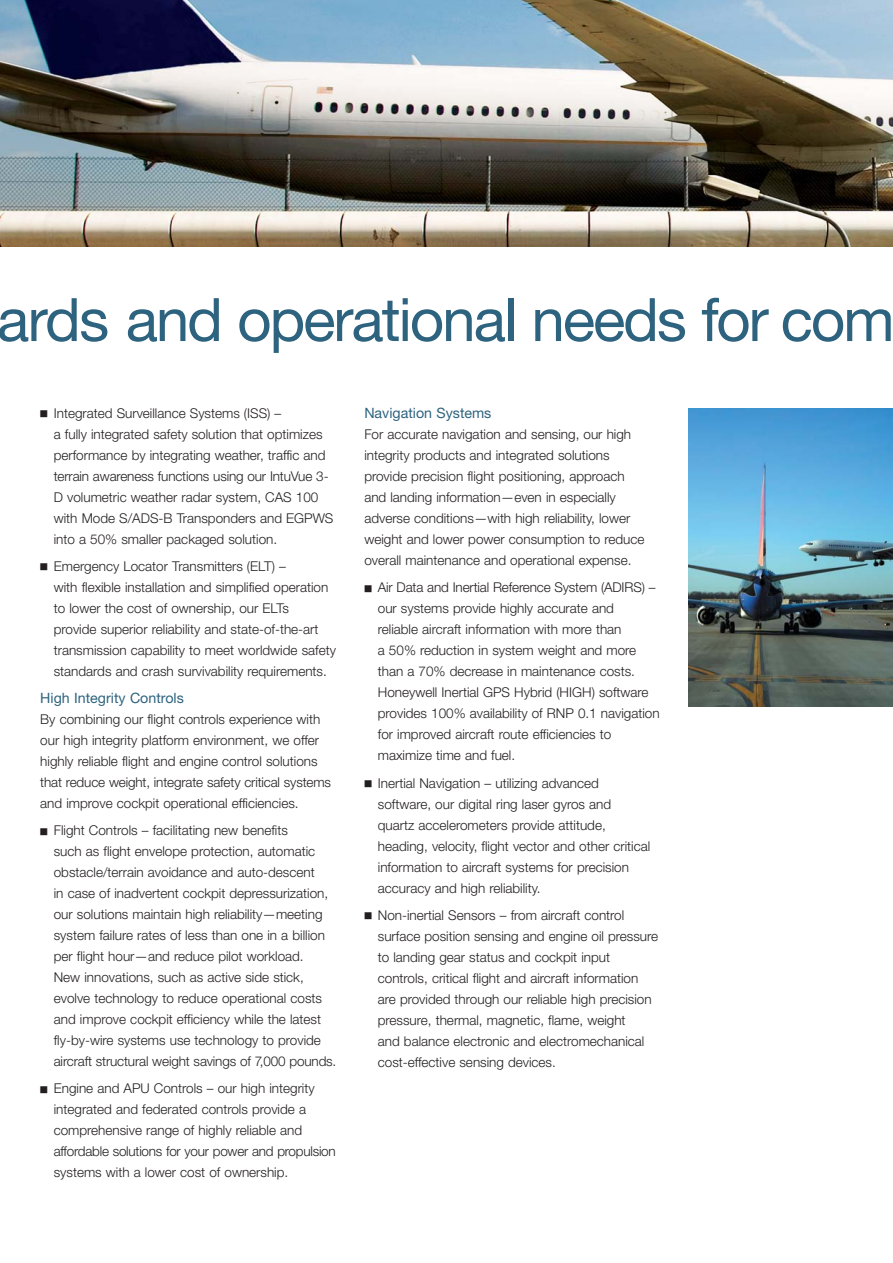
<style>
.page{position:relative;width:893px;height:1263px;background:#fff}
.page>*{position:absolute;margin:0;border:0;box-sizing:border-box;transform-origin:0 0}
.t1{font:60px "Helvetica Neue";letter-spacing:-.035em;color:#2d637f}
.t2{font:14.25px "Helvetica Neue";color:#2d637f}
.t3{font:300 13.5px/21px "Helvetica Neue";color:#231f20}
</style>
<div class="page">
<img style="left:0;top:0;width:892px;height:247px">
<img style="left:688px;top:408px;width:204px;height:299px">
<h1 class="t1" style="left:-3px;top:298px;width:899px">ards and operational needs for com</h1>
<p class="t3" style="left:54px;top:404px;width:281px;text-indent:-14px">■ Integrated Surveillance Systems (ISS) –<br>a fully integrated safety solution that optimizes performance by integrating weather, traffic and terrain awareness functions using our IntuVue 3- D volumetric weather radar system, CAS 100 with Mode S/ADS-B Transponders and EGPWS into a 50% smaller packaged solution.</p>
<p class="t3" style="left:54px;top:557px;width:284px;text-indent:-14px">■ Emergency Locator Transmitters (ELT) –<br>with flexible installation and simplified operation to lower the cost of ownership, our ELTs<br>provide superior reliability and state-of-the-art transmission capability to meet worldwide safety standards and crash survivability requirements.</p>
<p class="t2" style="left:40px;top:693px;width:145px">High Integrity Controls</p>
<p class="t3" style="left:40px;top:710px;width:292px">By combining our flight controls experience with our high integrity platform environment, we offer highly reliable flight and engine control solutions that reduce weight, integrate safety critical systems and improve cockpit operational efficiencies.</p>
<p class="t3" style="left:54px;top:821px;width:284px;text-indent:-14px">■ Flight Controls – facilitating new benefits<br>such as flight envelope protection, automatic obstacle/terrain avoidance and auto-descent<br>in case of inadvertent cockpit depressurization, our solutions maintain high reliability—meeting system failure rates of less than one in a billion per flight hour—and reduce pilot workload.<br>New innovations, such as active side stick, evolve technology to reduce operational costs and improve cockpit efficiency while the latest fly-by-wire systems use technology to provide aircraft structural weight savings of 7,000 pounds.</p>
<p class="t3" style="left:54px;top:1079px;width:283px;text-indent:-14px">■ Engine and APU Controls – our high integrity integrated and federated controls provide a comprehensive range of highly reliable and affordable solutions for your power and propulsion systems with a lower cost of ownership.</p>
<p class="t2" style="left:364px;top:408px;width:129px">Navigation Systems</p>
<p class="t3" style="left:364px;top:425px;width:282px">For accurate navigation and sensing, our high integrity products and integrated solutions provide precision flight positioning, approach and landing information—even in especially adverse conditions—with high reliability, lower weight and lower power consumption to reduce overall maintenance and operational expense.</p>
<p class="t3" style="left:378px;top:578px;width:283px;text-indent:-14px">■ Air Data and Inertial Reference System (ADIRS) – our systems provide highly accurate and<br>reliable aircraft information with more than<br>a 50% reduction in system weight and more than a 70% decrease in maintenance costs.<br>Honeywell Inertial GPS Hybrid (HIGH) software provides 100% availability of RNP 0.1 navigation for improved aircraft route efficiencies to maximize time and fuel.</p>
<p class="t3" style="left:378px;top:774px;width:274px;text-indent:-14px">■ Inertial Navigation – utilizing advanced software, our digital ring laser gyros and quartz accelerometers provide attitude, heading, velocity, flight vector and other critical information to aircraft systems for precision accuracy and high reliability.</p>
<p class="t3" style="left:378px;top:906px;width:282px;text-indent:-14px">■ Non-inertial Sensors – from aircraft control surface position sensing and engine oil pressure to landing gear status and cockpit input controls, critical flight and aircraft information are provided through our reliable high precision pressure, thermal, magnetic, flame, weight<br>and balance electronic and electromechanical cost-effective sensing devices.</p>
</div>
